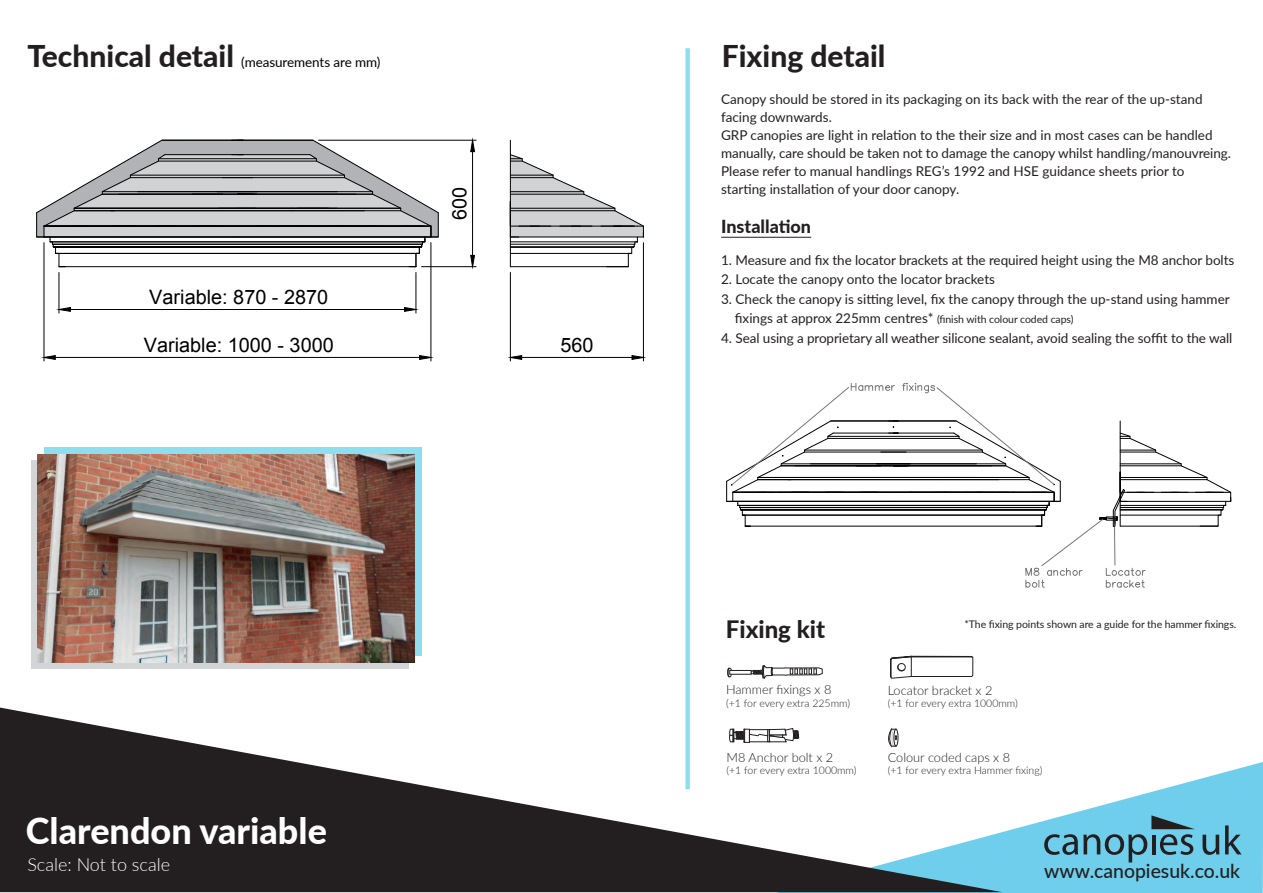
<style>
.page{position:relative;width:1263px;height:893px;background:#fff}
.page>*{position:absolute;margin:0;border:0;box-sizing:border-box;transform-origin:0 0}
.t1{font:800 36px "Lato";color:#fff}
.t2{font:800 30px "Lato";color:#231f20}
.t3{font:800 24px "Lato";color:#231f20}
.t4{font:19.8px "Arial";color:#000}
.t5{font:500 19.35px "Lato";color:#231f20}
.t6{font:300 18px "Lato";color:#fff}
.t7{font:800 18px "Lato";color:#231f20}
.t8{font:13.5px/18px "Lato";color:#231f20}
.t9{font:13.5px "Lato";letter-spacing:-.005em;color:#000001}
.t10{font:300 12.75px "Lato";color:#231f20}
.t11{font:300 10.5px "Lato";color:#231f20}
.t12{font:10.5px "Lato";letter-spacing:-.005em;color:#231f20}
.s1{font-size:10.5px}
</style>
<div class="page">
<svg style="left:776px;top:762px;width:487px;height:131px;fill:#6eceeb"></svg>
<svg style="left:0;top:708px;width:1002px;height:184px;fill:#231f20"></svg>
<svg style="left:1202px;top:835px;width:17px;height:20px"></svg>
<svg style="left:1225px;top:825px;width:16px;height:29px"></svg>
<svg style="left:1044px;top:815px;width:151px;height:47px;background:#5fa9bf"></svg>
<hr style="left:721px;top:237px;width:90px;height:1px;background:#231f20">
<div style="left:685px;top:48px;width:5px;height:741px;background:#8ddfef"></div>
<svg style="left:726px;top:383px;width:505px;height:205px"></svg>
<svg style="left:36px;top:137px;width:610px;height:225px"></svg>
<hr style="left:44px;top:243px;width:1px;height:118px;background:#000">
<hr style="left:430px;top:243px;width:1px;height:118px;background:#000">
<hr style="left:55px;top:357px;width:365px;height:1px;background:#000">
<svg style="left:43px;top:355px;width:13px;height:5px"></svg>
<svg style="left:419px;top:355px;width:13px;height:5px"></svg>
<hr style="left:510px;top:272px;width:1px;height:89px;background:#000">
<hr style="left:643px;top:243px;width:1px;height:118px;background:#000">
<hr style="left:522px;top:357px;width:110px;height:1px;background:#000">
<svg style="left:510px;top:355px;width:12px;height:5px"></svg>
<svg style="left:631px;top:355px;width:13px;height:5px"></svg>
<hr style="left:422px;top:266px;width:54px;height:1px;background:#000">
<hr style="left:319px;top:140px;width:157px;height:1px;background:#000">
<hr style="left:472px;top:152px;width:1px;height:103px;background:#000">
<svg style="left:470px;top:255px;width:5px;height:12px"></svg>
<svg style="left:470px;top:139px;width:5px;height:13px"></svg>
<hr style="left:59px;top:272px;width:1px;height:41px;background:#000">
<hr style="left:416px;top:272px;width:1px;height:41px;background:#000">
<hr style="left:70px;top:309px;width:334px;height:1px;background:#000">
<svg style="left:58px;top:307px;width:13px;height:5px"></svg>
<svg style="left:404px;top:307px;width:13px;height:5px"></svg>
<svg style="left:751px;top:665px;width:72px;height:14px"></svg>
<svg style="left:727px;top:668px;width:5px;height:9px"></svg>
<svg style="left:729px;top:670px;width:22px;height:4px"></svg>
<svg style="left:729px;top:728px;width:70px;height:14px"></svg>
<div style="left:894px;top:729px;width:4px;height:17px;border:1px solid #231f20;border-radius:50%"></div>
<svg style="left:885px;top:729px;width:12px;height:18px"></svg>
<div style="left:909px;top:657px;width:64px;height:20px;border:1px solid #231f20;border-radius:2px"></div>
<svg style="left:890px;top:656px;width:82px;height:23px"></svg>
<div style="left:897px;top:663px;width:8px;height:8px;border:1px solid #231f20;border-radius:50%"></div>
<div style="left:32px;top:461px;width:377px;height:208px;background:#d3d4d6"></div>
<div style="left:44px;top:448px;width:377px;height:208px;background:#8ddfef"></div>
<img style="left:37px;top:454px;width:378px;height:209px">
<h2 class="t2" style="left:27px;top:34px;width:208px">Technical detail</h2>
<p class="t9" style="left:241px;top:53px;width:141px">(measurements are mm)</p>
<h2 class="t2" style="left:722px;top:34px;width:165px">Fixing detail</h2>
<p class="t8" style="left:721px;top:90px;width:511px">Canopy should be stored in its packaging on its back with the rear of the up-stand facing downwards.<br>GRP canopies are light in relation to the their size and in most cases can be handled manually, care should be taken not to damage the canopy whilst handling/manouvreing.<br>Please refer to manual handlings REG’s 1992 and HSE guidance sheets prior to starting installation of your door canopy.</p>
<h3 class="t7" style="left:721px;top:213px;width:92px">Installation</h3>
<p class="t8" style="left:721px;top:250px;width:515px">1. Measure and fix the locator brackets at the required height using the M8 anchor bolts</p>
<p class="t8" style="left:721px;top:270px;width:275px">2. Locate the canopy onto the locator brackets</p>
<p class="t8" style="left:735px;top:288px;width:496px;line-height:19.5px;text-indent:-14px">3. Check the canopy is sitting level, fix the canopy through the up-stand using hammer fixings at approx 225mm centres* <span class="s1">(finish with colour coded caps)</span></p>
<p class="t8" style="left:721px;top:328px;width:513px">4. Seal using a proprietary all weather silicone sealant, avoid sealing the soffit to the wall</p>
<h3 class="t4" style="left:447px;top:220px;width:35px;rotate:-90deg">600</h3>
<h3 class="t4" style="left:149px;top:284px;width:180px">Variable: 870 - 2870</h3>
<h3 class="t4" style="left:144px;top:332px;width:192px">Variable: 1000 - 3000</h3>
<h3 class="t4" style="left:560px;top:332px;width:35px">560</h3>
<h3 class="t3" style="left:726px;top:611px;width:101px">Fixing kit</h3>
<p class="t12" style="left:964px;top:617px;width:273px">*The fixing points shown are a guide for the hammer fixings.</p>
<h1 class="t1" style="left:26px;top:804px;width:303px">Clarendon variable</h1>
<h3 class="t6" style="left:27px;top:852px;width:144px">Scale: Not to scale</h3>
<p class="t10" style="left:726px;top:681px;width:107px">Hammer fixings x 8</p>
<p class="t11" style="left:726px;top:696px;width:126px">(+1 for every extra 225mm)</p>
<p class="t10" style="left:726px;top:748px;width:108px">M8 Anchor bolt x 2</p>
<p class="t11" style="left:726px;top:763px;width:132px">(+1 for every extra 1000mm)</p>
<p class="t10" style="left:888px;top:681px;width:106px">Locator bracket x 2</p>
<p class="t11" style="left:888px;top:696px;width:132px">(+1 for every extra 1000mm)</p>
<p class="t10" style="left:888px;top:748px;width:124px">Colour coded caps x 8</p>
<p class="t11" style="left:888px;top:763px;width:156px">(+1 for every extra Hammer fixing)</p>
<h3 class="t5" style="left:1044px;top:857px;width:197px">www.canopiesuk.co.uk</h3>
</div>
